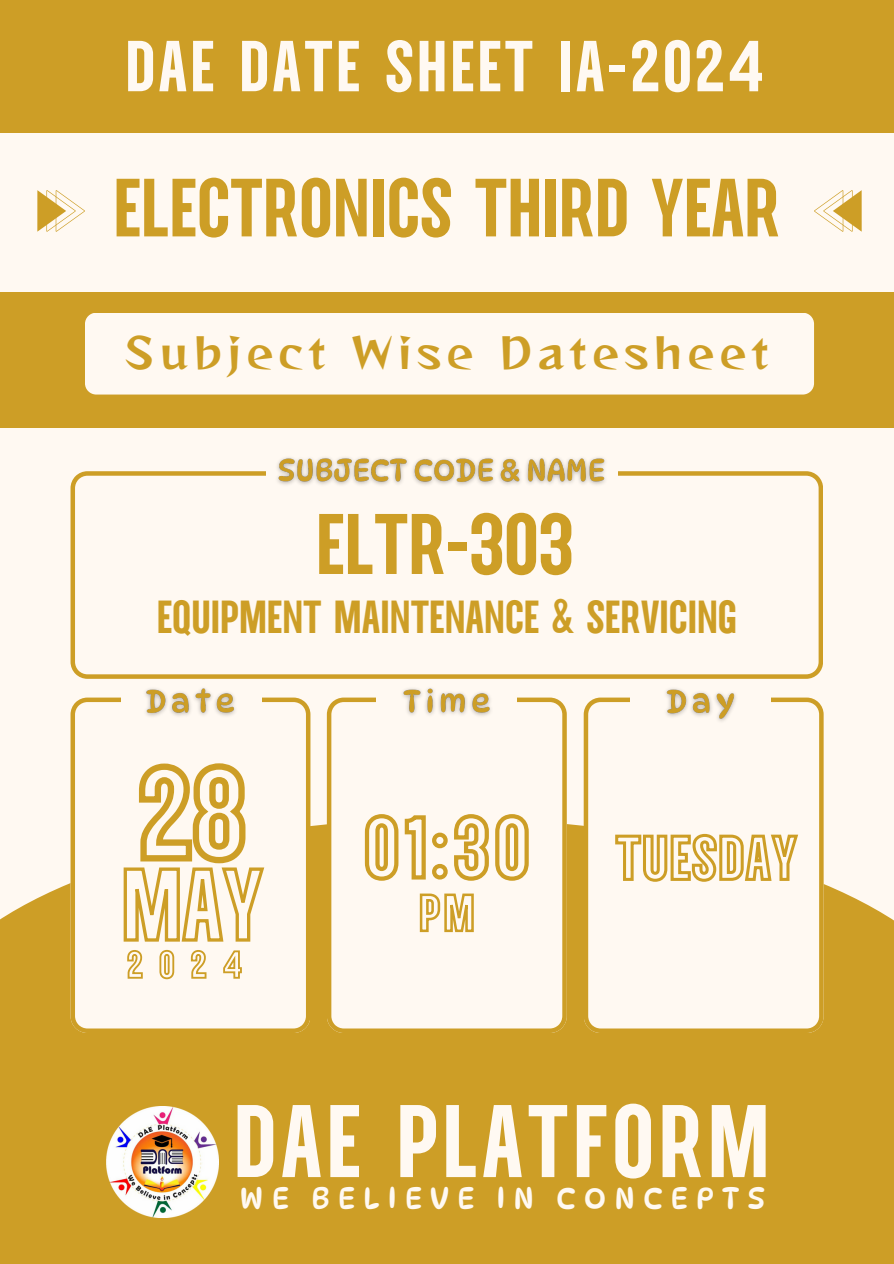
<style>
.page{position:relative;width:894px;height:1264px;background:#fff}
.page>*{position:absolute;margin:0;border:0;box-sizing:border-box;transform-origin:0 0}
.t1{font:700 90px "TS Damassans";letter-spacing:.045em;color:#fff9f2}
.t2{font:700 75px "TS Damassans";color:#cd9e26}
.t3{font:700 72px "TS Damassans";color:#cd9e26}
.t4{font:700 63px "TS Damassans";letter-spacing:.045em;color:#fff9f2}
.t5{font:42px "Reggae One";letter-spacing:.13em;color:#cd9e26}
.t6{font:700 40.5px "TS Damassans";color:#cd9e26}
.t7{font:30px "Dyna Puff";letter-spacing:.27em;color:#fff9f2}
</style>
<div class="page">
<div style="left:0;top:0;width:893px;height:1263px;background:#fff9f2"></div>
<div style="left:0;top:292px;width:893px;height:135px;background:#cd9e26"></div>
<div style="left:85px;top:313px;width:728px;height:81px;background:#fff9f2;border-radius:11px"></div>
<svg style="left:70px;top:471px;width:752px;height:207px"></svg>
<div style="left:0;top:818px;width:893px;height:445px;background:#cd9e26"></div>
<svg style="left:70px;top:697px;width:240px;height:335px"></svg>
<svg style="left:37px;top:190px;width:48px;height:42px"></svg>
<div style="left:0;top:0;width:893px;height:132px;background:#cd9e26"></div>
<svg style="left:814px;top:190px;width:47px;height:42px"></svg>
<img style="left:107px;top:1106px;width:111px;height:111px">
<div style="left:121px;top:688px;width:141px;height:54px;background:#fff9f2"></div>
<img style="left:145px;top:688px;width:90px;height:28px">
<svg style="left:327px;top:697px;width:239px;height:335px"></svg>
<svg style="left:362px;top:811px;width:169px;height:122px"></svg>
<div style="left:376px;top:684px;width:141px;height:54px;background:#fff9f2"></div>
<img style="left:402px;top:688px;width:89px;height:28px">
<div style="left:266px;top:444px;width:351px;height:54px;background:#fff9f2"></div>
<img style="left:277px;top:457px;width:328px;height:28px">
<svg style="left:122px;top:758px;width:144px;height:222px"></svg>
<svg style="left:583px;top:697px;width:240px;height:335px"></svg>
<svg style="left:613px;top:814px;width:187px;height:70px"></svg>
<div style="left:630px;top:684px;width:140px;height:54px;background:#fff9f2"></div>
<img style="left:666px;top:688px;width:70px;height:33px">
<h2 class="t4" style="left:125px;top:22px;width:640px">DAE DATE SHEET IA-2024</h2>
<p class="t3" style="left:113px;top:157px;width:668px">ELECTRONICS THIRD YEAR</p>
<p class="t5" style="left:124px;top:320px;width:646px">Subject Wise Datesheet</p>
<p class="t2" style="left:316px;top:491px;width:259px">ELTR-303</p>
<p class="t6" style="left:157px;top:588px;width:581px">EQUIPMENT MAINTENANCE &amp; SERVICING</p>
<h6 class="t1" style="left:233px;top:1078px;width:537px">DAE PLATFORM</h6>
<h5 class="t7" style="left:239px;top:1180px;width:527px">WE BELIEVE IN CONCEPTS</h5>
</div>
